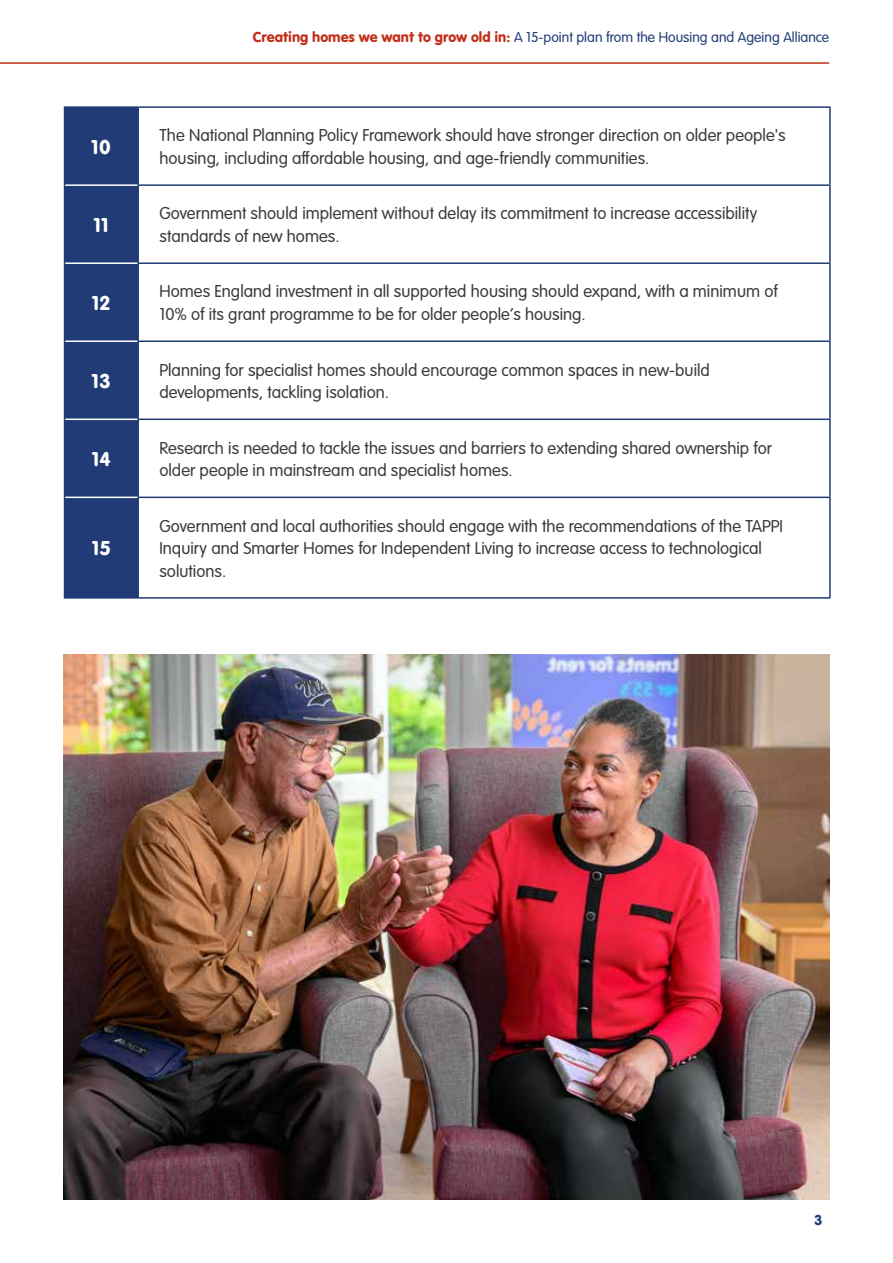
<style>
.page{position:relative;width:893px;height:1263px;background:#fff}
.page>*{position:absolute;margin:0;border:0;box-sizing:border-box;transform-origin:0 0}
.t1{font:21px "VAG Rundschrift D";color:#fff}
.t2{font:300 18px/22.5px "VAG Rundschrift D";color:#3c3c3b}
.t3{font:300 15px "VAG Rundschrift D";color:#203b75}
.t4{font:15px "VAG Rundschrift D";color:#203b75}
.s1{font-weight:400;color:#c22f18}
</style>
<div class="page">
<hr style="left:0;top:62px;width:829px;height:2px;background:#c22f18">
<div style="left:65px;top:108px;width:72px;height:489px;background:#203b75"></div>
<hr style="left:64px;top:108px;width:1px;height:77px;background:#203b75">
<hr style="left:137px;top:108px;width:2px;height:76px;background:#203b75">
<hr style="left:829px;top:108px;width:2px;height:76px;background:#203b75">
<hr style="left:64px;top:185px;width:1px;height:78px;background:#203b75">
<hr style="left:137px;top:184px;width:694px;height:2px;background:#203b75">
<hr style="left:137px;top:186px;width:2px;height:76px;background:#203b75">
<hr style="left:829px;top:186px;width:2px;height:76px;background:#203b75">
<hr style="left:64px;top:263px;width:1px;height:78px;background:#203b75">
<hr style="left:137px;top:262px;width:694px;height:2px;background:#203b75">
<hr style="left:137px;top:264px;width:2px;height:76px;background:#203b75">
<hr style="left:829px;top:264px;width:2px;height:76px;background:#203b75">
<hr style="left:64px;top:341px;width:1px;height:78px;background:#203b75">
<hr style="left:137px;top:340px;width:694px;height:2px;background:#203b75">
<hr style="left:137px;top:342px;width:2px;height:76px;background:#203b75">
<hr style="left:829px;top:342px;width:2px;height:76px;background:#203b75">
<hr style="left:64px;top:419px;width:1px;height:78px;background:#203b75">
<hr style="left:137px;top:418px;width:694px;height:2px;background:#203b75">
<hr style="left:137px;top:420px;width:2px;height:77px;background:#203b75">
<hr style="left:829px;top:420px;width:2px;height:77px;background:#203b75">
<hr style="left:64px;top:497px;width:1px;height:100px;background:#203b75">
<hr style="left:137px;top:497px;width:694px;height:1px;background:#203b75">
<hr style="left:137px;top:498px;width:2px;height:99px;background:#203b75">
<hr style="left:829px;top:498px;width:2px;height:99px;background:#203b75">
<hr style="left:64px;top:597px;width:74px;height:2px;background:#203b75">
<hr style="left:138px;top:597px;width:693px;height:2px;background:#203b75">
<hr style="left:65px;top:184px;width:72px;height:2px;background:#fff">
<hr style="left:65px;top:262px;width:72px;height:2px;background:#fff">
<hr style="left:65px;top:340px;width:72px;height:2px;background:#fff">
<hr style="left:65px;top:418px;width:72px;height:2px;background:#fff">
<hr style="left:65px;top:497px;width:72px;height:1px;background:#fff">
<hr style="left:64px;top:106px;width:74px;height:2px;background:#203b75">
<hr style="left:138px;top:106px;width:693px;height:2px;background:#203b75">
<img style="left:64px;top:654px;width:765px;height:545px">
<p class="t3" style="left:253px;top:29px;width:578px"><span class="s1">Creating homes we want to grow old in:</span> A 15-point plan from the Housing and Ageing Alliance</p>
<p class="t1" style="left:91px;top:134px;width:21px">10</p>
<p class="t2" style="left:159px;top:125px;width:628px">The National Planning Policy Framework should have stronger direction on older people's housing, including affordable housing, and age-friendly communities.</p>
<p class="t1" style="left:94px;top:212px;width:16px">11</p>
<p class="t2" style="left:159px;top:203px;width:599px">Government should implement without delay its commitment to increase accessibility standards of new homes.</p>
<p class="t1" style="left:92px;top:290px;width:20px">12</p>
<p class="t2" style="left:159px;top:281px;width:620px">Homes England investment in all supported housing should expand, with a minimum of<br>10% of its grant programme to be for older people’s housing.</p>
<p class="t1" style="left:92px;top:368px;width:21px">13</p>
<p class="t2" style="left:159px;top:359px;width:552px">Planning for specialist homes should encourage common spaces in new-build developments, tackling isolation.</p>
<p class="t1" style="left:92px;top:447px;width:20px">14</p>
<p class="t2" style="left:159px;top:437px;width:614px">Research is needed to tackle the issues and barriers to extending shared ownership for older people in mainstream and specialist homes.</p>
<p class="t1" style="left:92px;top:536px;width:20px">15</p>
<p class="t2" style="left:159px;top:515px;width:625px">Government and local authorities should engage with the recommendations of the TAPPI<br>Inquiry and Smarter Homes for Independent Living to increase access to technological solutions.</p>
<p class="t4" style="left:814px;top:1211px;width:10px">3</p>
</div>
